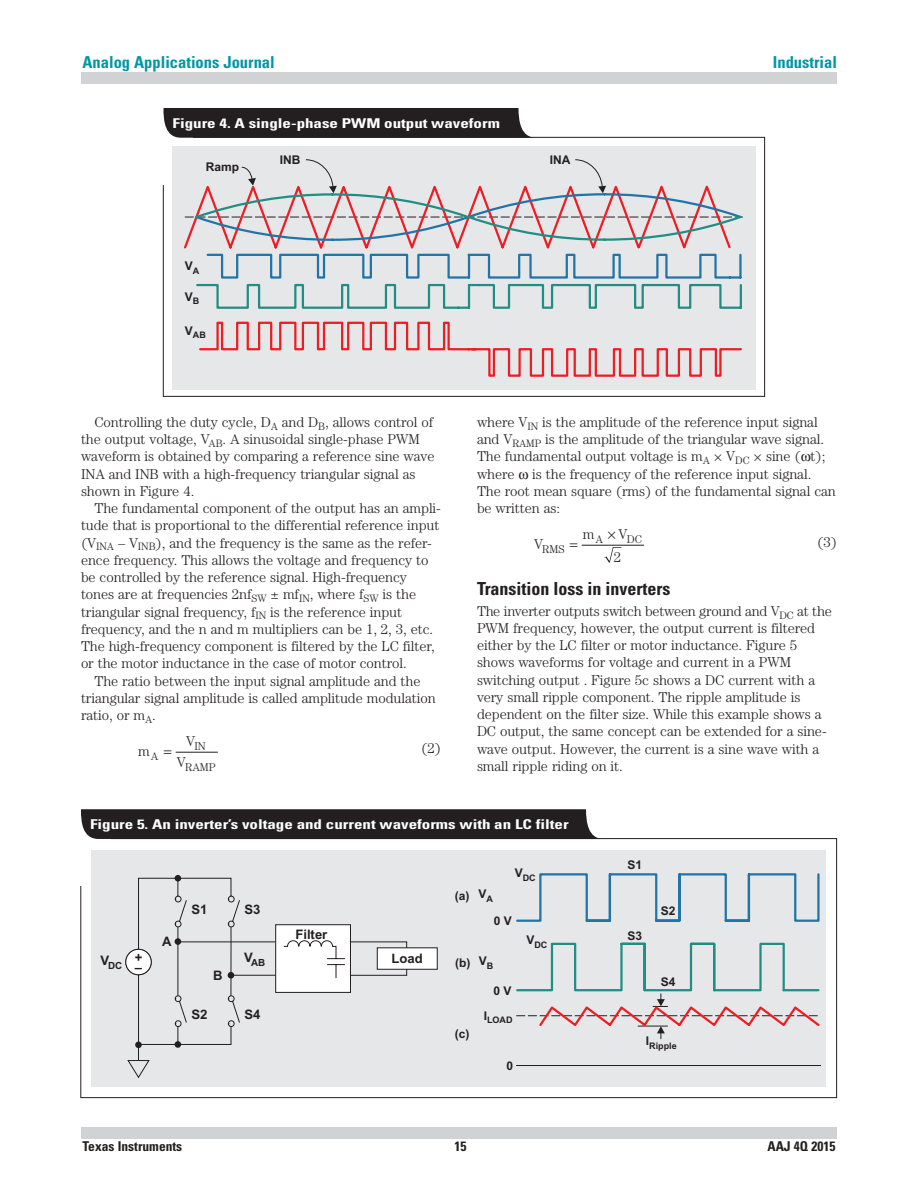
<style>
.page{position:relative;width:918px;height:1188px;background:#fff}
.page>*{position:absolute;margin:0;border:0;box-sizing:border-box;transform-origin:0 0}
.t1{font:700 condensed 18px "Univers";color:#231f20}
.t2{font:700 condensed 16.5px "Univers";color:#0097a4}
.t3{font:300 14.25px/17.2px "Century";letter-spacing:-.005em;color:#231f20}
.t4{font:700 condensed 13.5px "Univers";color:#fff;scale:1.26 1}
.t5{font:700 condensed 13.5px "Univers";color:#231f20}
.t6{font:700 13.05px "Arial";color:#231f20}
.t7{font:700 12px "Arial";color:#231f20}
.t8{font:300 11.25px/20.7px "Century";letter-spacing:.005em;color:#231f20;text-align:center}
.t9{font:700 9.75px "Arial";color:#231f20}
.t10{font:700 9px "Arial";color:#231f20}
</style>
<div class="page">
<div style="left:81px;top:1127px;width:756px;height:11px;background:#d1d2d4"></div>
<div style="left:81px;top:73px;width:756px;height:11px;background:#d1d2d4"></div>
<hr style="left:176px;top:752px;width:42px;height:1px;background:#231f20">
<svg style="left:604px;top:547px;width:17px;height:16px"></svg>
<hr style="left:582px;top:545px;width:62px;height:1px;background:#231f20">
<svg style="left:163px;top:108px;width:373px;height:30px;background:#2d292a"></svg>
<div style="left:172px;top:146px;width:584px;height:244px;background:#e6e7e9"></div>
<svg style="left:199px;top:321px;width:543px;height:56px"></svg>
<svg style="left:184px;top:159px;width:559px;height:150px"></svg>
<div style="left:81px;top:809px;width:523px;height:30px;background:#231f20"></div>
<div style="left:92px;top:850px;width:734px;height:237px;background:#e6e7e9"></div>
<div style="left:377px;top:947px;width:61px;height:23px;background:#fff;border:1px solid #231f20"></div>
<div style="left:125px;top:949px;width:27px;height:26px;border:1px solid #231f20;border-radius:50%"></div>
<div style="left:175px;top:875px;width:6px;height:7px;background:#231f20;border-radius:50%"></div>
<svg style="left:126px;top:877px;width:282px;height:201px"></svg>
<svg style="left:516px;top:873px;width:304px;height:49px"></svg>
<hr style="left:516px;top:1065px;width:304px;height:1px;background:#231f20">
<svg style="left:516px;top:942px;width:304px;height:97px"></svg>
<p class="t2" style="left:82px;top:52px;width:194px">Analog Applications Journal</p>
<p class="t2" style="left:773px;top:52px;width:66px">Industrial</p>
<p class="t4" style="left:172px;top:114px;width:261px">Figure 4. A single-phase PWM output waveform</p>
<p class="t7" style="left:206px;top:162px;width:35px">Ramp</p>
<p class="t7" style="left:280px;top:156px;width:22px">INB</p>
<p class="t7" style="left:550px;top:155px;width:22px">INA</p>
<p class="t7" style="left:185px;top:261px;width:16px">V<sub>A</sub></p>
<p class="t7" style="left:185px;top:292px;width:16px">V<sub>B</sub></p>
<p class="t10" style="left:185px;top:332px;width:22px"><sup>V</sup>AB</p>
<p class="t3" style="left:81px;top:413px;width:355px;text-indent:14px">Controlling the duty cycle, D<sub>A</sub> and D<sub>B</sub>, allows control of the output voltage, V<sub>AB</sub>. A sinusoidal single-phase PWM waveform is obtained by comparing a reference sine wave INA and INB with a high-frequency triangular signal as shown in Figure 4.</p>
<p class="t3" style="left:81px;top:499px;width:362px;text-indent:14px">The fundamental component of the output has an ampli&shy;tude that is proportional to the differential reference input (V<sub>INA</sub> – V<sub>INB</sub>), and the frequency is the same as the refer&shy;ence frequency. This allows the voltage and frequency to be controlled by the reference signal. High-frequency tones are at frequencies 2nf<sub>SW</sub> ± mf<sub>IN</sub>, where f<sub>SW</sub> is the triangular signal frequency, f<sub>IN</sub> is the reference input frequency, and the n and m multipliers can be 1, 2, 3, etc.<br>The high-frequency component is filtered by the LC filter, or the motor inductance in the case of motor control.</p>
<p class="t3" style="left:81px;top:672px;width:356px;text-indent:14px">The ratio between the input signal amplitude and the triangular signal amplitude is called amplitude modulation ratio, or m<sub>A</sub>.</p>
<p class="t3" style="left:138px;top:742px;width:13px">m</p>
<p class="t3" style="left:186px;top:733px;width:10px">V</p>
<p class="t8" style="left:151px;top:746px;width:9px">A</p>
<p class="t8" style="left:185px;top:736px;width:32px">IN<br>RAMP</p>
<p class="t3" style="left:421px;top:739px;width:21px">(2)</p>
<p class="t3" style="left:177px;top:753px;width:10px">V</p>
<p class="t3" style="left:477px;top:413px;width:360px">where V<sub>IN</sub> is the amplitude of the reference input signal and V<sub>RAMP</sub> is the amplitude of the triangular wave signal.<br>The fundamental output voltage is m<sub>A</sub> × V<sub>DC</sub> × sine ( t); where is the frequency of the reference input signal.<br>The root mean square (rms) of the fundamental signal can be written as:</p>
<p class="t3" style="left:534px;top:535px;width:10px">V</p>
<p class="t3" style="left:583px;top:525px;width:13px">m</p>
<p class="t3" style="left:619px;top:525px;width:10px">V</p>
<p class="t8" style="left:596px;top:529px;width:9px">A</p>
<p class="t8" style="left:627px;top:529px;width:17px">DC</p>
<p class="t3" style="left:614px;top:548px;width:9px">2</p>
<p class="t3" style="left:817px;top:534px;width:21px">(3)</p>
<p class="t8" style="left:542px;top:539px;width:24px">RMS</p>
<p class="t1" style="left:477px;top:578px;width:195px">Transition loss in inverters</p>
<p class="t3" style="left:477px;top:602px;width:356px">The inverter outputs switch between ground and V<sub>DC</sub> at the PWM frequency, however, the output current is filtered either by the LC filter or motor inductance. Figure 5 shows waveforms for voltage and current in a PWM switching output . Figure 5c shows a DC current with a very small ripple component. The ripple amplitude is dependent on the filter size. While this example shows a DC output, the same concept can be extended for a sine&shy;wave output. However, the current is a sine wave with a small ripple riding on it.</p>
<p class="t4" style="left:90px;top:816px;width:381px">Figure 5. An inverter’s voltage and current waveforms with an LC filter</p>
<p class="t6" style="left:162px;top:936px;width:11px">A</p>
<p class="t6" style="left:191px;top:904px;width:17px">S1</p>
<p class="t6" style="left:244px;top:904px;width:17px">S3</p>
<p class="t6" style="left:295px;top:929px;width:33px">Filter</p>
<p class="t6" style="left:135px;top:953px;width:9px">+</p>
<p class="t9" style="left:244px;top:959px;width:22px"><sup>V</sup>AB</p>
<p class="t6" style="left:135px;top:963px;width:9px">–</p>
<p class="t6" style="left:100px;top:956px;width:10px">V</p>
<p class="t6" style="left:392px;top:954px;width:33px">Load</p>
<p class="t9" style="left:108px;top:962px;width:16px">DC</p>
<p class="t6" style="left:213px;top:970px;width:11px">B</p>
<p class="t6" style="left:191px;top:1009px;width:18px">S2</p>
<p class="t6" style="left:244px;top:1009px;width:17px">S4</p>
<p class="t7" style="left:455px;top:891px;width:16px">(a)</p>
<p class="t7" style="left:455px;top:958px;width:17px">(b)</p>
<p class="t7" style="left:455px;top:1029px;width:16px">(c)</p>
<p class="t7" style="left:478px;top:889px;width:16px">V<sub>A</sub></p>
<p class="t10" style="left:515px;top:874px;width:22px"><sup>V</sup>DC</p>
<p class="t7" style="left:494px;top:916px;width:20px">0 V</p>
<p class="t7" style="left:479px;top:956px;width:16px">V<sub>B</sub></p>
<p class="t7" style="left:493px;top:986px;width:20px">0 V</p>
<p class="t10" style="left:484px;top:1017px;width:30px"><sup>I</sup>LOAD</p>
<p class="t10" style="left:526px;top:941px;width:22px"><sup>V</sup>DC</p>
<p class="t7" style="left:506px;top:1061px;width:8px">0</p>
<p class="t7" style="left:628px;top:860px;width:16px">S1</p>
<p class="t7" style="left:628px;top:931px;width:16px">S3</p>
<p class="t7" style="left:661px;top:907px;width:16px">S2</p>
<p class="t7" style="left:661px;top:977px;width:16px">S4</p>
<p class="t10" style="left:646px;top:1042px;width:32px"><sup>I</sup>Ripple</p>
<p class="t5" style="left:82px;top:1138px;width:101px">Texas Instruments</p>
<p class="t5" style="left:455px;top:1138px;width:13px">15</p>
<p class="t5" style="left:767px;top:1138px;width:70px">AAJ 4Q 2015</p>
</div>
